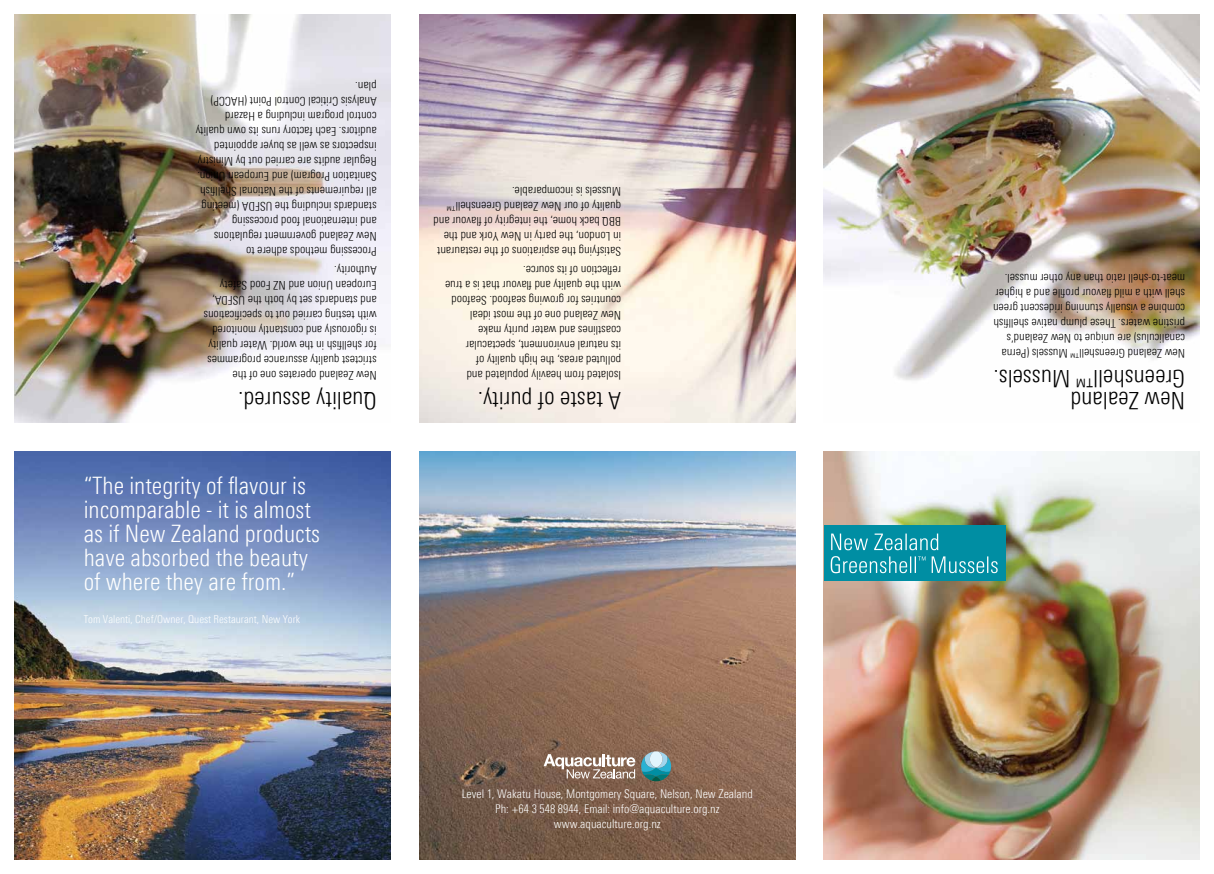
<style>
.page{position:relative;width:1214px;height:874px;background:#fff}
.page>*{position:absolute;margin:0;border:0;box-sizing:border-box;transform-origin:0 0}
.t1{font:300 condensed 24px/24px "Linotype Univers";color:#fff}
.t2{font:300 condensed 24px/22px "Linotype Univers";color:#000}
.t3{font:300 condensed 12px/15px "Linotype Univers";color:#000}
.t4{font:300 condensed 12px/15px "Linotype Univers";color:#fff;text-align:center}
.t5{font:300 condensed 11px "Linotype Univers";color:#fff}
</style>
<div class="page">
<img style="left:419px;top:451px;width:376px;height:408px">
<img style="left:14px;top:451px;width:377px;height:408px">
<img style="left:823px;top:451px;width:376px;height:408px">
<img style="left:14px;top:14px;width:377px;height:408px">
<svg style="left:543px;top:753px;width:92px;height:25px"></svg>
<svg style="left:641px;top:751px;width:30px;height:29px"></svg>
<img style="left:419px;top:14px;width:376px;height:408px">
<img style="left:823px;top:14px;width:376px;height:366px">
<div style="left:823px;top:524px;width:182px;height:56px;background:#008ea3"></div>
<svg style="left:830px;top:556px;width:167px;height:17px"></svg>
<svg style="left:831px;top:533px;width:107px;height:17px"></svg>
<p class="t3" style="left:376px;top:258px;width:182px;rotate:-180deg">Processing methods adhere to<br>New Zealand government regulations and international food processing standards including the USFDA (meeting all requirements of the National Shellfish Sanitation Program) and European Union.<br>Regular audits are carried out by Ministry inspectors as well as buyer appointed auditors. Each factory runs its own quality control program including a Hazard Analysis Critical Control Point (HACCP) plan.</p>
<p class="t3" style="left:376px;top:383px;width:174px;rotate:-180deg">New Zealand operates one of the strictest quality assurance programmes for shellfish in the world. Water quality is rigorously and constantly monitored with testing carried out to specifications and standards set by both the USFDA, European Union and NZ Food Safety Authority.</p>
<h1 class="t2" style="left:376px;top:411px;width:140px;rotate:-180deg">Quality assured.</h1>
<h1 class="t1" style="left:84px;top:473px;width:238px">“The integrity of flavour is incomparable - it is almost as if New Zealand products have absorbed the beauty of where they are from.”</h1>
<p class="t5" style="left:84px;top:612px;width:218px">Tom Valenti, Chef/Owner, Quest Restaurant, New York</p>
<p class="t3" style="left:621px;top:258px;width:189px;rotate:-180deg">Satisfying the aspirations of the restaurant in London, the party in New York and the BBQ back home, the integrity of flavour and quality of our New Zealand Greenshell™ Mussels is incomparable.</p>
<p class="t3" style="left:621px;top:382px;width:177px;rotate:-180deg">Isolated from heavily populated and polluted areas, the high quality of<br>its natural environment, spectacular coastlines and water purity make<br>New Zealand one of the most ideal countries for growing seafood. Seafood with the quality and flavour that is a true reflection of its source.</p>
<h1 class="t2" style="left:621px;top:411px;width:145px;rotate:-180deg">A taste of purity.</h1>
<p class="t4" style="left:462px;top:785px;width:292px">Level 1, Wakatu House, Montgomery Square, Nelson, New Zealand<br>Ph: +64 3 548 8944, Email: info@aquaculture.org.nz www.aquaculture.org.nz</p>
<p class="t3" style="left:1184px;top:360px;width:193px;rotate:-180deg">New Zealand Greenshell™ Mussels (Perna canaliculus) are unique to New Zealand’s pristine waters. These plump native shellfish combine a visually stunning iridescent green shell with a mild flavour profile and a higher meat-to-shell ratio than any other mussel.</p>
<h1 class="t2" style="left:1184px;top:411px;width:193px;rotate:-180deg">New Zealand<br>Greenshell™ Mussels.</h1>
</div>
